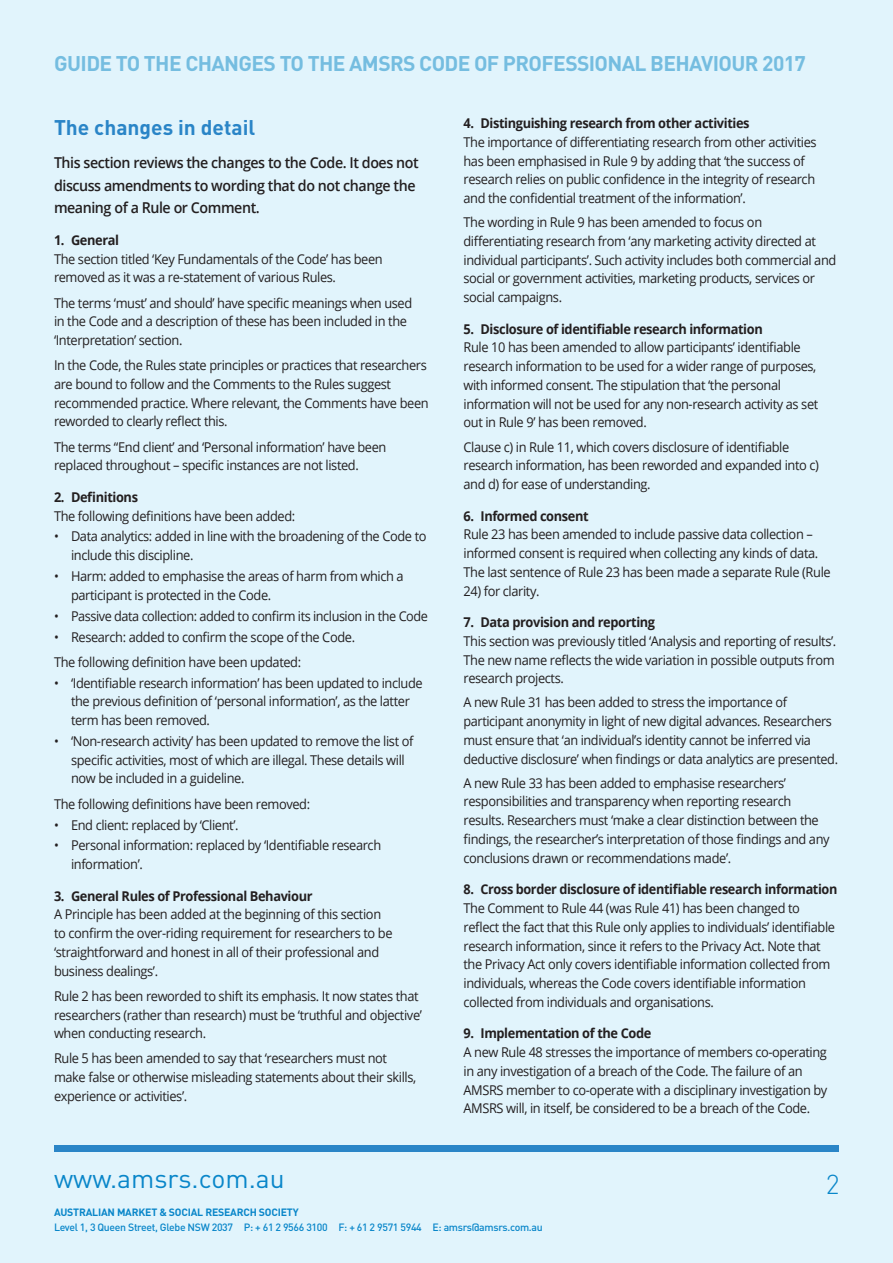
<style>
.page{position:relative;width:893px;height:1263px;background:#e1f4fc}
.page>*{position:absolute;margin:0;border:0;box-sizing:border-box;transform-origin:0 0}
.t1{font:300 27px "DIN";color:#0986c9}
.t2{font:26.55px "DIN";color:#0986c9}
.t3{font:700 21px "DIN";letter-spacing:-.03em;color:#75bde0}
.t4{font:700 21px "DIN";color:#2a85c7}
.body{font:600 15px/22.5px "Open Sans";letter-spacing:-.03em;color:#231f20;scale:.95 1}
.body-2{font:13.5px/18.8px "Open Sans";letter-spacing:-.03em;color:#231f20;scale:.95 1}
.body-3{font:13.5px/18.8px "Open Sans";letter-spacing:-.03em;color:#231f20;scale:.94 1}
.body-4{font:700 13.5px "Open Sans";letter-spacing:-.03em;color:#231f20;scale:.95 1}
.body-5{font:700 13.5px "Open Sans";letter-spacing:-.03em;color:#231f20;scale:.94 1}
.T2{font:500 10.5px "DIN";letter-spacing:-.03em;color:#0986c9}
.t5{font:700 10.5px "DIN";letter-spacing:-.02em;color:#0986c9}
</style>
<div class="page">
<div style="left:54px;top:1145px;width:785px;height:6px;background:#2a85c7"></div>
<p class="t3" style="left:54px;top:50px;width:753px">GUIDE TO THE CHANGES TO THE AMSRS CODE OF PROFESSIONAL BEHAVIOUR 2017</p>
<p class="t4" style="left:54px;top:114px;width:203px">The changes in detail</p>
<p class="body" style="left:54px;top:151px;width:385px">This section reviews the changes to the Code. It does not discuss amendments to wording that do not change the meaning of a Rule or Comment.</p>
<p class="body-4" style="left:54px;top:230px;width:70px">1. General</p>
<p class="body-2" style="left:54px;top:249px;width:348px">The section titled ‘Key Fundamentals of the Code’ has been removed as it was a re-statement of various Rules.</p>
<p class="body-2" style="left:54px;top:293px;width:379px">The terms ‘must’ and should’ have specific meanings when used in the Code and a description of these has been included in the ‘Interpretation’ section.</p>
<p class="body-2" style="left:54px;top:356px;width:396px">In the Code, the Rules state principles or practices that researchers are bound to follow and the Comments to the Rules suggest recommended practice. Where relevant, the Comments have been reworded to clearly reflect this.</p>
<p class="body-2" style="left:54px;top:437px;width:351px">The terms “End client’ and ‘Personal information’ have been replaced throughout – specific instances are not listed.</p>
<p class="body-4" style="left:54px;top:487px;width:90px">2. Definitions</p>
<p class="body-2" style="left:54px;top:506px;width:255px">The following definitions have been added:</p>
<p class="body-2" style="left:71px;top:527px;width:376px;text-indent:-17px">• Data analytics: added in line with the broadening of the Code to include this discipline.</p>
<p class="body-2" style="left:71px;top:566px;width:352px;text-indent:-17px">• Harm: added to emphasise the areas of harm from which a participant is protected in the Code.</p>
<p class="body-3" style="left:54px;top:606px;width:399px">• Passive data collection: added to confirm its inclusion in the Code</p>
<p class="body-2" style="left:54px;top:627px;width:318px">• Research: added to confirm the scope of the Code.</p>
<p class="body-2" style="left:54px;top:652px;width:262px">The following definition have been updated:</p>
<p class="body-2" style="left:71px;top:673px;width:372px;text-indent:-17px">• ‘Identifiable research information’ has been updated to include the previous definition of ‘personal information’, as the latter term has been removed.</p>
<p class="body-2" style="left:71px;top:731px;width:362px;text-indent:-17px">• ‘Non-research activity’ has been updated to remove the list of specific activities, most of which are illegal. These details will now be included in a guideline.</p>
<p class="body-2" style="left:54px;top:794px;width:271px">The following definitions have been removed:</p>
<p class="body-2" style="left:54px;top:815px;width:196px">• End client: replaced by ‘Client’.</p>
<p class="body-2" style="left:71px;top:836px;width:328px;text-indent:-17px">• Personal information: replaced by ‘Identifiable research information’.</p>
<p class="body-4" style="left:54px;top:886px;width:274px">3. General Rules of Professional Behaviour</p>
<p class="body-2" style="left:54px;top:905px;width:358px">A Principle has been added at the beginning of this section to confirm the over-riding requirement for researchers to be ‘straightforward and honest in all of their professional and business dealings’.</p>
<p class="body-2" style="left:54px;top:986px;width:389px">Rule 2 has been reworded to shift its emphasis. It now states that researchers (rather than research) must be ‘truthful and objective’ when conducting research.</p>
<p class="body-2" style="left:54px;top:1049px;width:383px">Rule 5 has been amended to say that ‘researchers must not make false or otherwise misleading statements about their skills, experience or activities’.</p>
<p class="body-4" style="left:463px;top:114px;width:303px">4. Distinguishing research from other activities</p>
<p class="body-2" style="left:463px;top:132px;width:373px">The importance of differentiating research from other activities has been emphasised in Rule 9 by adding that ‘the success of research relies on public confidence in the integrity of research and the confidential treatment of the information’.</p>
<p class="body-2" style="left:463px;top:213px;width:394px">The wording in Rule 9 has been amended to focus on differentiating research from ‘any marketing activity directed at individual participants’. Such activity includes both commercial and social or government activities, marketing products, services or social campaigns.</p>
<p class="body-4" style="left:463px;top:319px;width:317px">5. Disclosure of identifiable research information</p>
<p class="body-2" style="left:463px;top:338px;width:375px">Rule 10 has been amended to allow participants’ identifiable research information to be used for a wider range of purposes, with informed consent. The stipulation that ‘the personal information will not be used for any non-research activity as set out in Rule 9’ has been removed.</p>
<p class="body-2" style="left:463px;top:437px;width:376px">Clause c) in Rule 11, which covers disclosure of identifiable research information, has been reworded and expanded into c) and d) for ease of understanding.</p>
<p class="body-4" style="left:463px;top:506px;width:133px">6. Informed consent</p>
<p class="body-2" style="left:463px;top:525px;width:388px">Rule 23 has been amended to include passive data collection – informed consent is required when collecting any kinds of data.<br>The last sentence of Rule 23 has been made a separate Rule (Rule</p>
<p class="body-2" style="left:463px;top:581px;width:82px">24) for clarity.</p>
<p class="body-4" style="left:463px;top:613px;width:203px">7. Data provision and reporting</p>
<p class="body-2" style="left:463px;top:631px;width:394px;text-align:justify">This section was previously titled ‘Analysis and reporting of results’.<br>The new name reflects the wide variation in possible outputs from research projects.</p>
<p class="body-3" style="left:463px;top:693px;width:400px">A new Rule 31 has been added to stress the importance of participant anonymity in light of new digital advances. Researchers must ensure that ‘an individual’s identity cannot be inferred via deductive disclosure’ when findings or data analytics are presented.</p>
<p class="body-2" style="left:463px;top:773px;width:387px">A new Rule 33 has been added to emphasise researchers’ responsibilities and transparency when reporting research results. Researchers must ‘make a clear distinction between the findings, the researcher’s interpretation of those findings and any conclusions drawn or recommendations made’.</p>
<p class="body-5" style="left:463px;top:880px;width:399px">8. Cross border disclosure of identifiable research information</p>
<p class="body-2" style="left:463px;top:898px;width:393px">The Comment to Rule 44 (was Rule 41) has been changed to reflect the fact that this Rule only applies to individuals’ identifiable research information, since it refers to the Privacy Act. Note that the Privacy Act only covers identifiable information collected from individuals, whereas the Code covers identifiable information collected from individuals and organisations.</p>
<p class="body-4" style="left:463px;top:1024px;width:199px">9. Implementation of the Code</p>
<p class="body-2" style="left:463px;top:1042px;width:385px">A new Rule 48 stresses the importance of members co-operating in any investigation of a breach of the Code. The failure of an AMSRS member to co-operate with a disciplinary investigation by AMSRS will, in itself, be considered to be a breach of the Code.</p>
<p class="t2" style="left:54px;top:1162px;width:232px">www.amsrs.com.au</p>
<p class="t1" style="left:826px;top:1168px;width:15px">2</p>
<p class="t5" style="left:54px;top:1205px;width:246px">AUSTRALIAN MARKET &amp; SOCIAL RESEARCH SOCIETY</p>
<p class="T2" style="left:54px;top:1220px;width:490px">Level 1, 3 Queen Street, Glebe NSW 2037 P: + 61 2 9566 3100 F: + 61 2 9571 5944 E: amsrs@amsrs.com.au</p>
</div>
